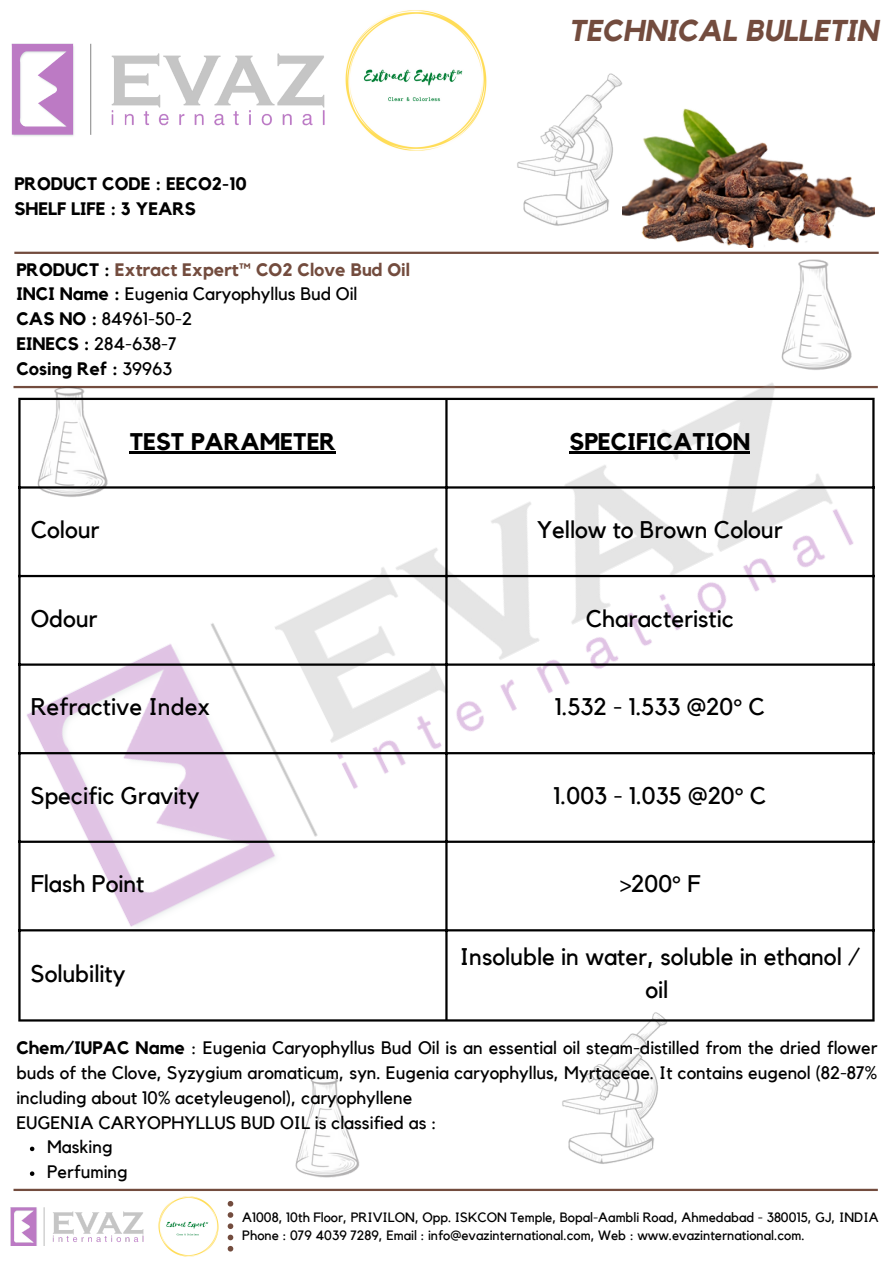
<style>
.page{position:relative;width:894px;height:1264px;background:#fff}
.page>*{position:absolute;margin:0;border:0;box-sizing:border-box;transform-origin:0 0}
.t1{font:italic 700 30px "Kollektif";color:#734c3e}
.t2{font:24px/32.7px "Kollektif";color:#000;text-align:center}
.t3{font:700 24px "Kollektif";color:#000}
.t4{font:18px/24.8px "Kollektif";color:#000;text-align:justify}
.t5{font:700 18px "Kollektif";color:#000}
.t6{font:700 18px "Kollektif";color:#734c3e}
.t7{font:13.5px "Kollektif";color:#000}
.s1{color:#000}
.s2{font-weight:700}
.s3{font-weight:400}
</style>
<div class="page">
<hr style="left:14px;top:252px;width:864px;height:2px;background:#734c3e">
<img style="left:350px;top:10px;width:137px;height:141px">
<img style="left:11px;top:43px;width:339px;height:93px">
<img style="left:274px;top:1076px;width:101px;height:115px">
<img style="left:537px;top:1012px;width:146px;height:179px">
<img style="left:492px;top:73px;width:146px;height:181px">
<img style="left:757px;top:251px;width:112px;height:19px">
<img style="left:10px;top:1207px;width:134px;height:38px">
<svg style="left:227px;top:1201px;width:6px;height:50px"></svg>
<img style="left:158px;top:1196px;width:61px;height:61px">
<hr style="left:14px;top:1188px;width:863px;height:2px;background:#734c3e">
<img style="left:13px;top:270px;width:865px;height:724px">
<svg style="left:30px;top:1146px;width:4px;height:5px"></svg>
<svg style="left:30px;top:1171px;width:4px;height:4px"></svg>
<hr style="left:130px;top:452px;width:206px;height:2px;background:#000">
<hr style="left:569px;top:452px;width:181px;height:2px;background:#000">
<hr style="left:18px;top:400px;width:3px;height:619px;background:#000">
<hr style="left:445px;top:400px;width:2px;height:619px;background:#000">
<hr style="left:872px;top:400px;width:2px;height:619px;background:#000">
<hr style="left:18px;top:398px;width:856px;height:2px;background:#000">
<hr style="left:18px;top:486px;width:856px;height:2px;background:#000">
<hr style="left:18px;top:575px;width:856px;height:2px;background:#000">
<hr style="left:18px;top:663px;width:856px;height:2px;background:#000">
<hr style="left:18px;top:752px;width:856px;height:2px;background:#000">
<hr style="left:18px;top:840px;width:856px;height:2px;background:#000">
<hr style="left:18px;top:929px;width:856px;height:2px;background:#000">
<hr style="left:18px;top:1019px;width:856px;height:2px;background:#000">
<img style="left:622px;top:109px;width:252px;height:138px">
<p class="t5" style="left:14px;top:176px;width:234px">PRODUCT CODE : EECO2-10</p>
<p class="t5" style="left:14px;top:200px;width:183px">SHELF LIFE : 3 YEARS</p>
<p class="t6" style="left:16px;top:261px;width:395px"><span class="s1">PRODUCT :</span> Extract Expert™ CO2 Clove Bud Oil</p>
<p class="t4" style="left:16px;top:282px;width:342px"><span class="s2">INCI Name :</span> Eugenia Caryophyllus Bud Oil</p>
<p class="t4" style="left:16px;top:307px;width:177px"><span class="s2">CAS NO :</span> 84961-50-2</p>
<p class="t4" style="left:16px;top:332px;width:162px"><span class="s2">EINECS :</span> 284-638-7</p>
<p class="t5" style="left:16px;top:360px;width:157px">Cosing Ref : <span class="s3">39963</span></p>
<p class="t1" style="left:568px;top:17px;width:311px">TECHNICAL BULLETIN</p>
<p class="t3" style="left:130px;top:430px;width:208px">TEST PARAMETER</p>
<p class="t3" style="left:569px;top:430px;width:182px">SPECIFICATION</p>
<p class="t2" style="left:31px;top:514px;width:70px">Colour</p>
<p class="t2" style="left:537px;top:514px;width:247px">Yellow to Brown Colour</p>
<p class="t2" style="left:31px;top:603px;width:68px">Odour</p>
<p class="t2" style="left:585px;top:603px;width:150px">Characteristic</p>
<p class="t2" style="left:31px;top:691px;width:181px">Refractive Index</p>
<p class="t2" style="left:554px;top:691px;width:212px">1.532 - 1.533 @20° C</p>
<p class="t2" style="left:31px;top:780px;width:170px">Specific Gravity</p>
<p class="t2" style="left:553px;top:780px;width:214px">1.003 - 1.035 @20° C</p>
<p class="t2" style="left:31px;top:868px;width:115px">Flash Point</p>
<p class="t2" style="left:619px;top:868px;width:82px">&gt;200° F</p>
<p class="t2" style="left:31px;top:958px;width:96px">Solubility</p>
<p class="t2" style="left:459px;top:941px;width:401px">Insoluble in water, soluble in ethanol / oil</p>
<p class="t4" style="left:16px;top:1036px;width:862px"><span class="s2">Chem/IUPAC Name</span> : Eugenia Caryophyllus Bud Oil is an essential oil steam-distilled from the dried flower buds of the Clove, Syzygium aromaticum, syn. Eugenia caryophyllus, Myrtaceae. It contains eugenol (82-87% including about 10% acetyleugenol), caryophyllene</p>
<p class="t4" style="left:16px;top:1110px;width:421px">EUGENIA CARYOPHYLLUS BUD OIL is classified as :</p>
<p class="t4" style="left:47px;top:1135px;width:67px">Masking</p>
<p class="t4" style="left:47px;top:1160px;width:82px">Perfuming</p>
<p class="t7" style="left:242px;top:1210px;width:637px">A1008, 10th Floor, PRIVILON, Opp. ISKCON Temple, Bopal-Aambli Road, Ahmedabad - 380015, GJ, INDIA</p>
<p class="t7" style="left:242px;top:1228px;width:563px">Phone : 079 4039 7289, Email : info@evazinternational.com, Web : www.evazinternational.com.</p>
</div>
